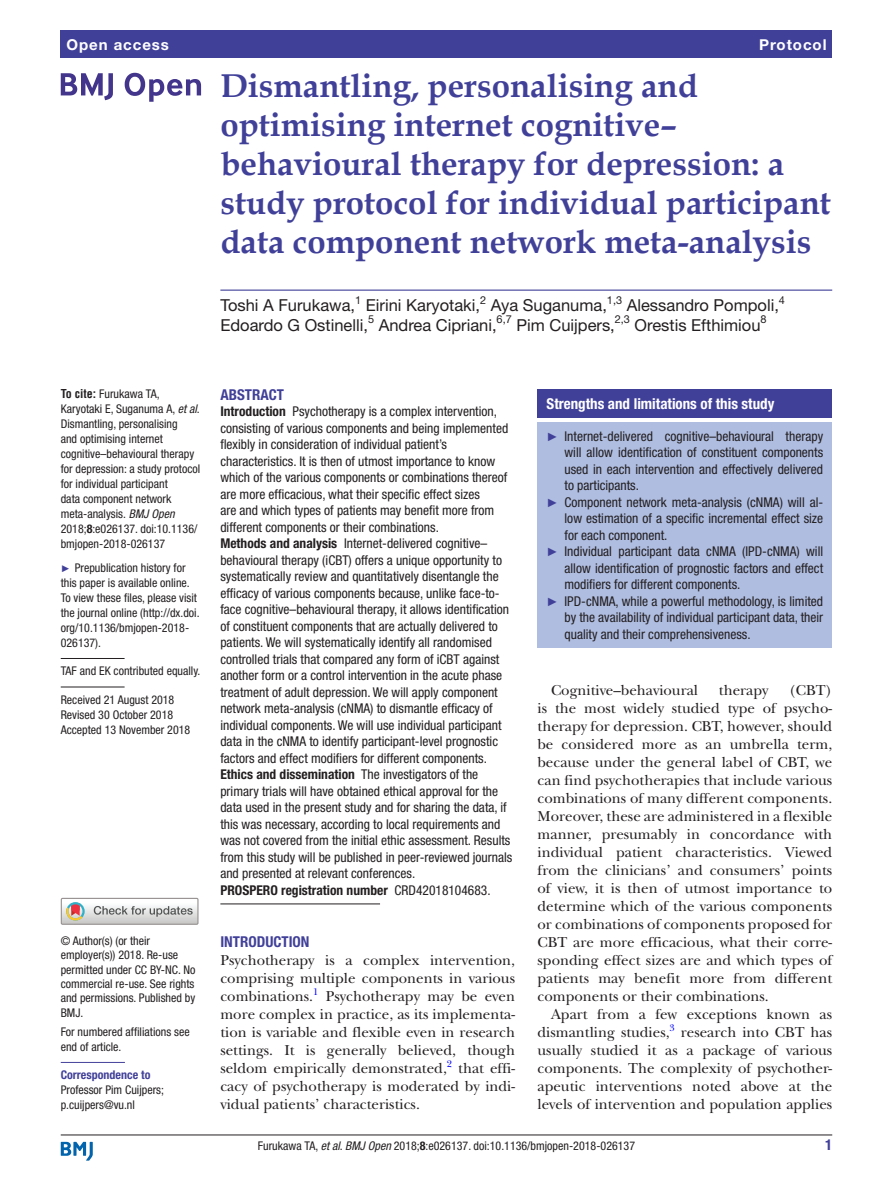
<style>
.page{position:relative;width:893px;height:1191px;background:#fff}
.page>*{position:absolute;margin:0;border:0;box-sizing:border-box;transform-origin:0 0}
.t1{font:700 33px/39px "Book Antiqua";color:#414099}
.t2{font:16.5px "Helvetica Neue LT Std";color:#231f20}
.t3{font:15px/18px "New Baskerville";color:#231f20;text-align:justify}
.t4{font:700 condensed 15px "Helvetica Neue LT Std";color:#fff}
.t5{font:700 condensed 15px "Helvetica Neue LT Std";color:#414099}
.t6{font:700 15px "Helvetica Neue LT Std";letter-spacing:.065em;color:#fff}
.t7{font:condensed 13.5px/16.5px "Helvetica Neue LT Std";color:#231f20}
.t8{font:condensed 12px/15px "Helvetica Neue LT Std";color:#231f20}
.t9{font:700 condensed 12px "Helvetica Neue LT Std";color:#414099}
.t10{font:10.95px "Helvetica Neue LT Std";color:#231f20}
.t11{font:9.9px "New Baskerville";color:#00f}
.s1{font-family:"Helvetica LT Std";font-weight:700}
.s2{font-style:italic}
.s3{font-weight:700}
.s4{font-family:"Arial";font-stretch:normal;font-size:9.75px;color:#414099}
.s5{font-family:"Arial";font-stretch:normal;font-size:12px;color:#414099}
</style>
<div class="page">
<hr style="left:61px;top:1134px;width:771px;height:1px;background:#231f20">
<svg style="left:61px;top:1141px;width:32px;height:19px"></svg>
<div style="left:61px;top:31px;width:771px;height:27px;background:#414099"></div>
<hr style="left:220px;top:289px;width:612px;height:2px;background:#414099">
<hr style="left:61px;top:658px;width:64px;height:1px;background:#231f20">
<hr style="left:61px;top:686px;width:64px;height:1px;background:#231f20">
<hr style="left:61px;top:1062px;width:64px;height:1px;background:#414099">
<svg style="left:61px;top:73px;width:52px;height:27px"></svg>
<svg style="left:125px;top:73px;width:76px;height:29px"></svg>
<div style="left:61px;top:897px;width:138px;height:27px;border:1px solid #969090"></div>
<svg style="left:61px;top:898px;width:137px;height:26px"></svg>
<hr style="left:220px;top:903px;width:160px;height:1px;background:#231f20">
<div style="left:538px;top:389px;width:294px;height:29px;background:#414099"></div>
<div style="left:538px;top:422px;width:294px;height:225px;background:#afbde1"></div>
<p class="t6" style="left:66px;top:35px;width:104px">Open access</p>
<p class="t6" style="left:759px;top:35px;width:69px">Protocol</p>
<h1 class="t1" style="left:220px;top:66px;width:612px">Dismantling, personalising and optimising internet cognitive– behavioural therapy for depression: a study protocol for individual participant data component network meta-analysis</h1>
<p class="t2" style="left:220px;top:296px;width:136px">Toshi A Furukawa,</p>
<p class="t10" style="left:355px;top:293px;width:8px">1</p>
<p class="t2" style="left:366px;top:296px;width:116px">Eirini Karyotaki,</p>
<p class="t10" style="left:480px;top:293px;width:8px">2</p>
<p class="t2" style="left:491px;top:296px;width:118px">Aya Suganuma,</p>
<p class="t10" style="left:607px;top:293px;width:17px">1,3</p>
<p class="t2" style="left:627px;top:296px;width:154px">Alessandro Pompoli,</p>
<p class="t10" style="left:779px;top:293px;width:8px">4</p>
<p class="t2" style="left:220px;top:315px;width:149px">Edoardo G Ostinelli,</p>
<p class="t10" style="left:368px;top:313px;width:8px">5</p>
<p class="t2" style="left:379px;top:315px;width:119px">Andrea Cipriani,</p>
<p class="t10" style="left:497px;top:313px;width:17px">6,7</p>
<p class="t2" style="left:516px;top:315px;width:100px">Pim Cuijpers,</p>
<p class="t10" style="left:615px;top:313px;width:17px">2,3</p>
<p class="t2" style="left:635px;top:315px;width:127px">Orestis Efthimiou</p>
<p class="t10" style="left:761px;top:313px;width:8px">8</p>
<p class="t8" style="left:61px;top:386px;width:141px"><span class="s1">To cite:</span> Furukawa TA,<br>Karyotaki E, Suganuma A, <span class="s2">et al</span>.<br>Dismantling, personalising<br>and optimising internet cognitive–behavioural therapy for depression: a study protocol for individual participant<br>data component network meta-analysis. <span class="s2">BMJ Open<br></span>2018;<span class="s3">8</span>:e026137. doi:10.1136/ bmjopen-2018-026137</p>
<p class="t8" style="left:61px;top:560px;width:140px"><span class="s4">►</span> Prepublication history for this paper is available online.<br>To view these files, please visit the journal online (http://dx.doi. org/10.1136/bmjopen-2018-<br>026137).</p>
<p class="t8" style="left:61px;top:663px;width:141px">TAF and EK contributed equally.</p>
<p class="t8" style="left:61px;top:692px;width:131px">Received 21 August 2018<br>Revised 30 October 2018<br>Accepted 13 November 2018</p>
<p class="t8" style="left:61px;top:933px;width:136px;line-height:14.4px">© Author(s) (or their employer(s)) 2018. Re-use permitted under CC BY-NC. No commercial re-use. See rights and permissions. Published by<br>BMJ.</p>
<p class="t8" style="left:61px;top:1024px;width:130px">For numbered affiliations see end of article.</p>
<p class="t9" style="left:61px;top:1067px;width:91px">Correspondence to</p>
<p class="t8" style="left:61px;top:1082px;width:105px">Professor Pim Cuijpers; p.cuijpers@vu.nl</p>
<p class="t5" style="left:220px;top:385px;width:65px">Abstract</p>
<p class="t7" style="left:220px;top:403px;width:293px"><span class="s3">Introduction</span> Psychotherapy is a complex intervention, consisting of various components and being implemented flexibly in consideration of individual patient’s characteristics. It is then of utmost importance to know which of the various components or combinations thereof are more efficacious, what their specific effect sizes<br>are and which types of patients may benefit more from different components or their combinations.<br><span class="s3">Methods and analysis</span> Internet-delivered cognitive– behavioural therapy (iCBT) offers a unique opportunity to systematically review and quantitatively disentangle the efficacy of various components because, unlike face-to&shy;face cognitive–behavioural therapy, it allows identification of constituent components that are actually delivered to patients. We will systematically identify all randomised controlled trials that compared any form of iCBT against another form or a control intervention in the acute phase treatment of adult depression. We will apply component network meta-analysis (cNMA) to dismantle efficacy of individual components. We will use individual participant data in the cNMA to identify participant-level prognostic factors and effect modifiers for different components.<br><span class="s3">Ethics and dissemination</span> The investigators of the primary trials will have obtained ethical approval for the data used in the present study and for sharing the data, if this was necessary, according to local requirements and was not covered from the initial ethic assessment. Results from this study will be published in peer-reviewed journals and presented at relevant conferences.<br><span class="s3">PROSPERO registration number</span> CRD42018104683.</p>
<p class="t5" style="left:220px;top:933px;width:91px">Introduction</p>
<p class="t3" style="left:220px;top:951px;width:296px">Psychotherapy is a complex intervention, comprising multiple components in various combinations.<sup>1</sup> Psychotherapy may be even more complex in practice, as its implementa&shy;tion is variable and flexible even in research settings. It is generally believed, though seldom empirically demonstrated,</p>
<p class="t11" style="left:447px;top:1057px;width:7px">2</p>
<p class="t3" style="left:220px;top:1059px;width:296px;text-indent:238px">that effi&shy;cacy of psychotherapy is moderated by indi&shy;vidual patients’ characteristics.</p>
<p class="t4" style="left:547px;top:394px;width:229px">Strengths and limitations of this study</p>
<p class="t7" style="left:547px;top:427px;width:278px"><span class="s5">►</span> Internet-delivered cognitive–behavioural therapy</p>
<p class="t7" style="left:565px;top:444px;width:260px">will allow identification of constituent components</p>
<p class="t7" style="left:565px;top:460px;width:260px">used in each intervention and effectively delivered</p>
<p class="t7" style="left:565px;top:477px;width:76px">to participants.</p>
<p class="t7" style="left:547px;top:493px;width:278px"><span class="s5">►</span> Component network meta-analysis (cNMA) will al-</p>
<p class="t7" style="left:565px;top:510px;width:260px">low estimation of a specific incremental effect size</p>
<p class="t7" style="left:565px;top:526px;width:104px">for each component.</p>
<p class="t7" style="left:547px;top:543px;width:278px"><span class="s5">►</span> Individual participant data cNMA (IPD-cNMA) will</p>
<p class="t7" style="left:565px;top:559px;width:260px">allow identification of prognostic factors and effect</p>
<p class="t7" style="left:565px;top:576px;width:177px">modifiers for different components.</p>
<p class="t7" style="left:547px;top:592px;width:278px"><span class="s5">►</span> IPD-cNMA, while a powerful methodology, is limited</p>
<p class="t7" style="left:565px;top:609px;width:260px">by the availability of individual participant data, their</p>
<p class="t7" style="left:565px;top:625px;width:188px">quality and their comprehensiveness.</p>
<p class="t3" style="left:538px;top:681px;width:296px;text-indent:252px">(CBT) is the most widely studied type of psycho&shy;therapy for depression. CBT, however, should be considered more as an umbrella term, because under the general label of CBT, we can find psychotherapies that include various combinations of many different components.<br>Moreover, these are administered in a flexible manner, presumably in concordance with individual patient characteristics. Viewed from the clinicians’ and consumers’ points of view, it is then of utmost importance to determine which of the various components or combinations of components proposed for CBT are more efficacious, what their corre&shy;sponding effect sizes are and which types of patients may benefit more from different components or their combinations.</p>
<p class="t3" style="left:538px;top:1005px;width:296px;text-indent:14px">Apart from a few exceptions known as dismantling studies,<sup>3</sup> research into CBT has usually studied it as a package of various components. The complexity of psychother&shy;apeutic interventions noted above at the levels of intervention and population applies</p>
<p class="t3" style="left:551px;top:681px;width:148px">Cognitive–behavioural</p>
<p class="t3" style="left:719px;top:681px;width:51px">therapy</p>
<p class="t8" style="left:258px;top:1137px;width:379px">Furukawa TA, <span class="s2">et al</span>. <span class="s2">BMJ Open</span> 2018;<span class="s3">8</span>:e026137. doi:10.1136/bmjopen-2018-026137</p>
<p class="t5" style="left:825px;top:1135px;width:9px">1</p>
</div>
